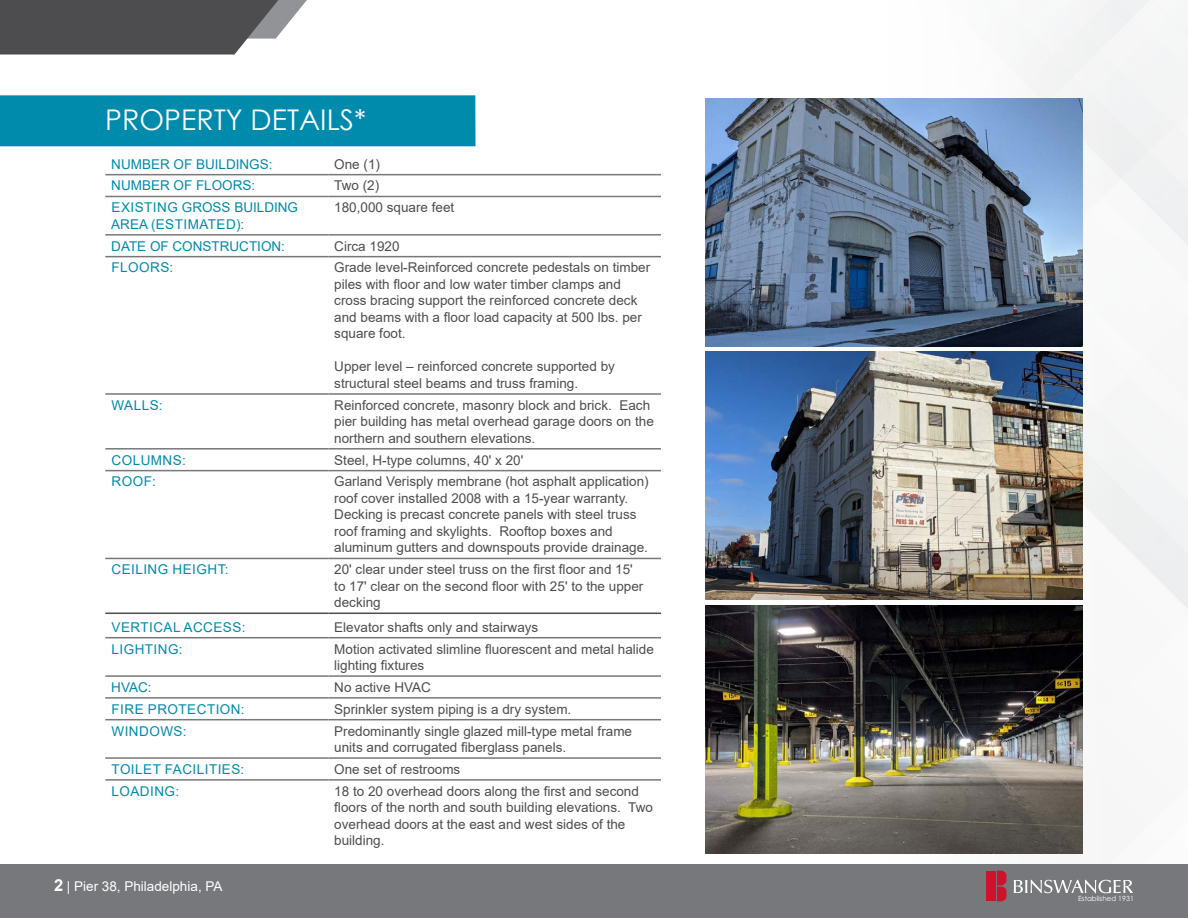
<style>
.page{position:relative;width:1188px;height:918px;background:#fff}
.page>*{position:absolute;margin:0;border:0;box-sizing:border-box;transform-origin:0 0}
.t1{font:28.5px "Century Gothic";color:#fff}
.t2{font:13.5px/16.5px "Arial";color:#4d4d4f}
.t3{font:13.5px "Arial";letter-spacing:.035em;color:#008aac}
.t4{font:13.5px/16.5px "Arial";color:#008aac}
.t5{font:13.5px "Arial";color:#fff}
.t6{font:7.05px "Century Gothic";color:#fff}
.s1{font-weight:700;font-size:16.5px}
</style>
<div class="page">
<div style="left:866px;top:0;width:294px;height:864px;background:#f8f8f8"></div>
<svg style="left:105px;top:173px;width:223px;height:440px"></svg>
<hr style="left:105px;top:174px;width:223px;height:1px;background:#77787b">
<hr style="left:328px;top:174px;width:333px;height:1px;background:#77787b">
<hr style="left:105px;top:196px;width:223px;height:1px;background:#77787b">
<hr style="left:328px;top:196px;width:333px;height:1px;background:#77787b">
<hr style="left:105px;top:234px;width:223px;height:2px;background:#77787b">
<hr style="left:328px;top:234px;width:333px;height:2px;background:#77787b">
<hr style="left:105px;top:256px;width:223px;height:1px;background:#77787b">
<hr style="left:328px;top:256px;width:333px;height:1px;background:#77787b">
<hr style="left:105px;top:393px;width:223px;height:2px;background:#77787b">
<hr style="left:328px;top:393px;width:333px;height:2px;background:#77787b">
<hr style="left:105px;top:448px;width:223px;height:2px;background:#77787b">
<hr style="left:328px;top:448px;width:333px;height:2px;background:#77787b">
<hr style="left:105px;top:470px;width:223px;height:1px;background:#77787b">
<hr style="left:328px;top:470px;width:333px;height:1px;background:#77787b">
<hr style="left:105px;top:558px;width:223px;height:1px;background:#77787b">
<hr style="left:328px;top:558px;width:333px;height:1px;background:#77787b">
<hr style="left:105px;top:613px;width:223px;height:1px;background:#4d4d4f">
<hr style="left:328px;top:613px;width:333px;height:1px;background:#4d4d4f">
<div style="left:0;top:95px;width:476px;height:51px;background:#008aac"></div>
<img style="left:705px;top:98px;width:377px;height:248px">
<img style="left:705px;top:352px;width:377px;height:248px">
<img style="left:705px;top:606px;width:377px;height:248px">
<svg style="left:105px;top:638px;width:223px;height:83px"></svg>
<hr style="left:105px;top:637px;width:223px;height:1px;background:#77787b">
<hr style="left:328px;top:637px;width:333px;height:1px;background:#77787b">
<hr style="left:105px;top:675px;width:223px;height:2px;background:#77787b">
<hr style="left:328px;top:675px;width:333px;height:2px;background:#77787b">
<hr style="left:105px;top:697px;width:223px;height:2px;background:#77787b">
<hr style="left:328px;top:697px;width:333px;height:2px;background:#77787b">
<hr style="left:105px;top:719px;width:223px;height:1px;background:#77787b">
<hr style="left:328px;top:719px;width:333px;height:1px;background:#77787b">
<hr style="left:105px;top:757px;width:223px;height:2px;background:#77787b">
<hr style="left:328px;top:757px;width:333px;height:2px;background:#77787b">
<hr style="left:105px;top:779px;width:223px;height:2px;background:#77787b">
<hr style="left:328px;top:779px;width:333px;height:2px;background:#77787b">
<div style="left:0;top:864px;width:1188px;height:54px;background:#77787b"></div>
<svg style="left:1014px;top:880px;width:119px;height:13px"></svg>
<div style="left:986px;top:871px;width:10px;height:14px;background:#cd122d"></div>
<div style="left:986px;top:887px;width:10px;height:14px;background:#cd122d"></div>
<svg style="left:997px;top:871px;width:10px;height:30px"></svg>
<svg style="left:0;top:0;width:307px;height:55px;background:#646466"></svg>
<h1 class="t1" style="left:105px;top:100px;width:262px">PROPERTY DETAILS*</h1>
<p class="t4" style="left:111px;top:156px;width:163px">NUMBER OF BUILDINGS:</p>
<p class="t2" style="left:334px;top:156px;width:47px">One (1)</p>
<p class="t4" style="left:111px;top:177px;width:146px">NUMBER OF FLOORS:</p>
<p class="t2" style="left:334px;top:177px;width:47px">Two (2)</p>
<p class="t4" style="left:111px;top:199px;width:188px">EXISTING GROSS BUILDING<br>AREA (ESTIMATED):</p>
<p class="t2" style="left:334px;top:199px;width:122px">180,000 square feet</p>
<p class="t4" style="left:111px;top:238px;width:175px">DATE OF CONSTRUCTION:</p>
<p class="t2" style="left:334px;top:238px;width:67px">Circa 1920</p>
<p class="t3" style="left:112px;top:258px;width:63px">FLOORS:</p>
<p class="t2" style="left:334px;top:259px;width:317px">Grade level-Reinforced concrete pedestals on timber piles with floor and low water timber clamps and cross bracing support the reinforced concrete deck and beams with a floor load capacity at 500 lbs. per square foot.</p>
<p class="t2" style="left:334px;top:358px;width:282px">Upper level – reinforced concrete supported by structural steel beams and truss framing.</p>
<p class="t3" style="left:112px;top:396px;width:53px">WALLS:</p>
<p class="t2" style="left:334px;top:397px;width:321px">Reinforced concrete, masonry block and brick. Each pier building has metal overhead garage doors on the northern and southern elevations.</p>
<p class="t3" style="left:112px;top:451px;width:76px">COLUMNS:</p>
<p class="t2" style="left:334px;top:452px;width:190px">Steel, H-type columns, 40' x 20'</p>
<p class="t3" style="left:112px;top:472px;width:46px">ROOF:</p>
<p class="t2" style="left:334px;top:473px;width:316px">Garland Verisply membrane (hot asphalt application) roof cover installed 2008 with a 15-year warranty.<br>Decking is precast concrete panels with steel truss roof framing and skylights. Rooftop boxes and aluminum gutters and downspouts provide drainage.</p>
<p class="t3" style="left:112px;top:560px;width:118px">CEILING HEIGHT:</p>
<p class="t2" style="left:334px;top:561px;width:311px">20' clear under steel truss on the first floor and 15' to 17' clear on the second floor with 25' to the upper decking</p>
<p class="t3" style="left:112px;top:618px;width:135px">VERTICAL ACCESS:</p>
<p class="t2" style="left:334px;top:619px;width:206px">Elevator shafts only and stairways</p>
<p class="t3" style="left:112px;top:640px;width:73px">LIGHTING:</p>
<p class="t2" style="left:334px;top:640px;width:321px">Motion activated slimline fluorescent and metal halide lighting fixtures</p>
<p class="t3" style="left:111px;top:678px;width:42px">HVAC:</p>
<p class="t2" style="left:334px;top:679px;width:98px">No active HVAC</p>
<p class="t3" style="left:112px;top:700px;width:135px">FIRE PROTECTION:</p>
<p class="t2" style="left:334px;top:701px;width:239px">Sprinkler system piping is a dry system.</p>
<p class="t3" style="left:112px;top:722px;width:77px">WINDOWS:</p>
<p class="t2" style="left:334px;top:722px;width:299px">Predominantly single glazed mill-type metal frame units and corrugated fiberglass panels.</p>
<p class="t3" style="left:112px;top:760px;width:134px">TOILET FACILITIES:</p>
<p class="t2" style="left:334px;top:761px;width:128px">One set of restrooms</p>
<p class="t3" style="left:112px;top:782px;width:69px">LOADING:</p>
<p class="t2" style="left:334px;top:783px;width:320px">18 to 20 overhead doors along the first and second floors of the north and south building elevations. Two overhead doors at the east and west sides of the building.</p>
<p class="t5" style="left:54px;top:877px;width:170px"><span class="s1">2</span> | Pier 38, Philadelphia, PA</p>
<p class="t6" style="left:1078px;top:894px;width:57px">Established 1931</p>
</div>
